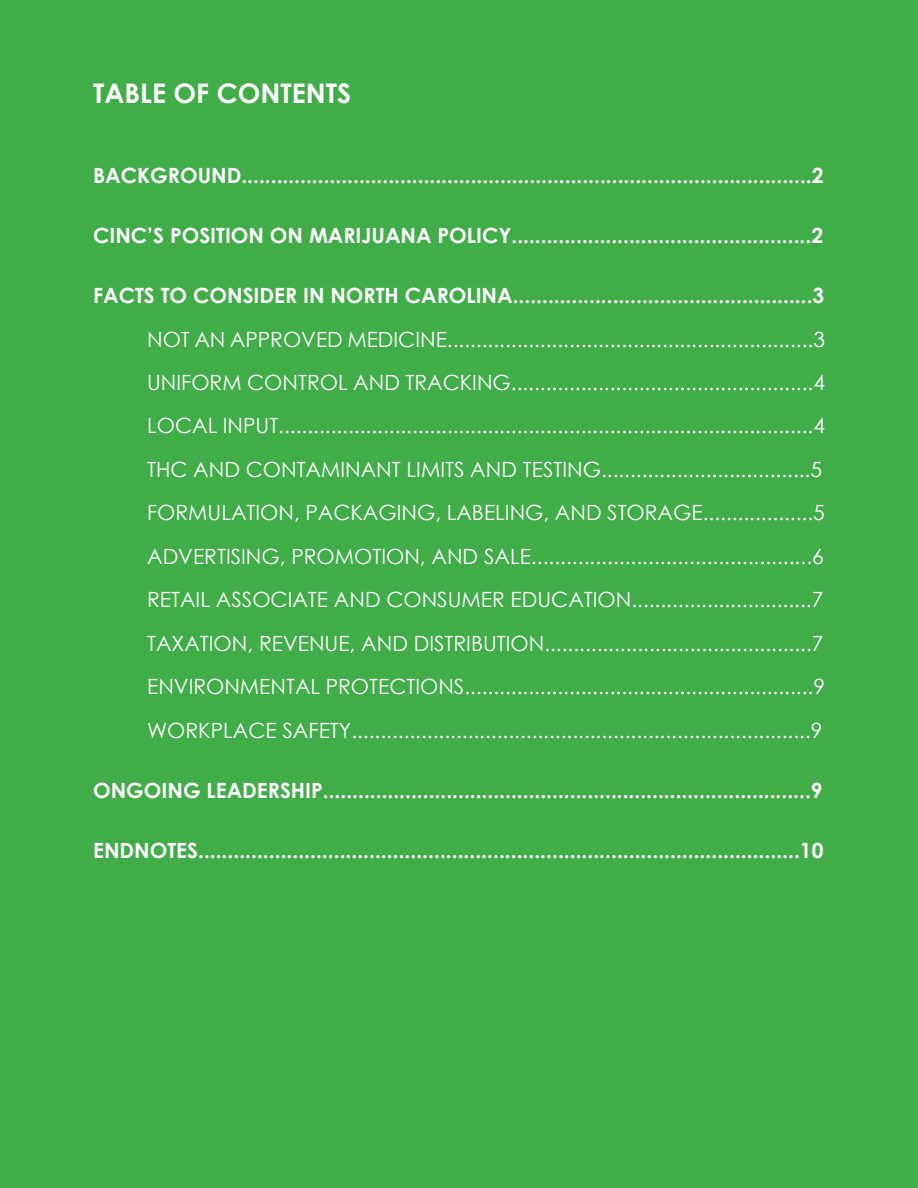
<style>
.page{position:relative;width:918px;height:1188px;background:#fff}
.page>*{position:absolute;margin:0;border:0;box-sizing:border-box;transform-origin:0 0}
.t1{font:700 27px "Century Gothic";color:#fff}
.t2{font:21px/43.5px "Century Gothic";color:#fff}
.t3{font:700 21px "Century Gothic";color:#fff}
</style>
<div class="page">
<div style="left:0;top:1px;width:918px;height:1187px;background:#41ad49"></div>
<p class="t1" style="left:93px;top:73px;width:260px">TABLE OF CONTENTS</p>
<p class="t3" style="left:93px;top:159px;width:732px">BACKGROUND.................................................................................................2</p>
<p class="t3" style="left:93px;top:219px;width:731px">CINC’S POSITION ON MARIJUANA POLICY...................................................2</p>
<p class="t3" style="left:93px;top:279px;width:733px">FACTS TO CONSIDER IN NORTH CAROLINA...................................................3</p>
<p class="t2" style="left:147px;top:317px;width:679px">NOT AN APPROVED MEDICINE...............................................................3<br>UNIFORM CONTROL AND TRACKING....................................................4<br>LOCAL INPUT............................................................................................4<br>THC AND CONTAMINANT LIMITS AND TESTING....................................5<br>FORMULATION, PACKAGING, LABELING, AND STORAGE...................5<br>ADVERTISING, PROMOTION, AND SALE................................................6<br>RETAIL ASSOCIATE AND CONSUMER EDUCATION...............................7<br>TAXATION, REVENUE, AND DISTRIBUTION..............................................7<br>ENVIRONMENTAL PROTECTIONS............................................................9<br>WORKPLACE SAFETY...............................................................................9</p>
<p class="t3" style="left:93px;top:774px;width:731px">ONGOING LEADERSHIP...................................................................................9</p>
<p class="t3" style="left:93px;top:834px;width:732px">ENDNOTES......................................................................................................10</p>
</div>
